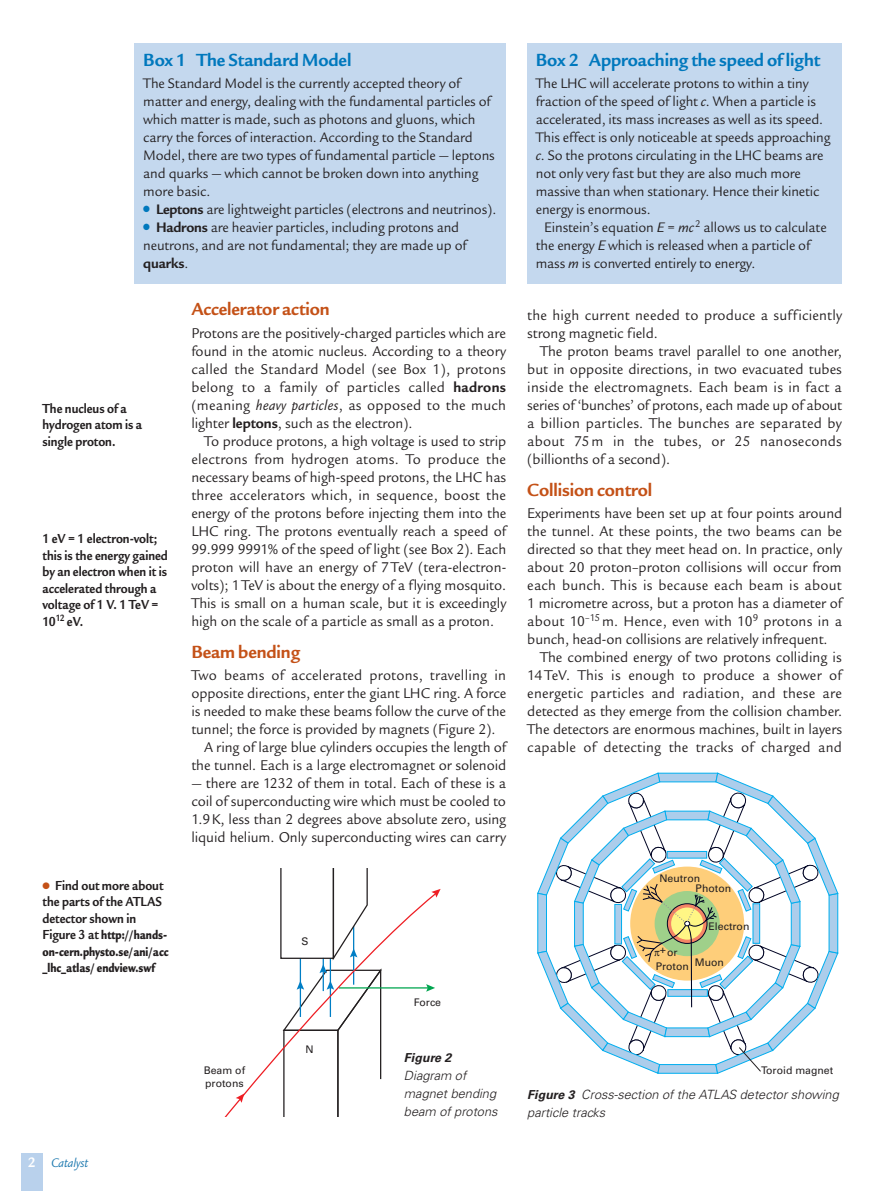
<style>
.page{position:relative;width:893px;height:1191px;background:#fff}
.page>*{position:absolute;margin:0;border:0;box-sizing:border-box;transform-origin:0 0}
.t1{font:700 19.2px "Legacy San ITC";letter-spacing:-.005em;color:#0078bd;scale:.96 1}
.t2{font:700 19.2px "Legacy San ITC";letter-spacing:-.005em;color:#c45117;scale:.96 1}
.t3{font:15.3px/18px "Legacy San ITC";letter-spacing:-.005em;color:#231f20;text-align:justify;scale:.95 1}
.t4{font:15.3px/18px "Legacy San ITC";letter-spacing:.015em;color:#231f20;scale:.95 1}
.t5{font:15px/18px "Legacy San ITC";letter-spacing:-.01em;color:#231f20;scale:.95 1}
.t6{font:700 14.25px/16.5px "Legacy San ITC";color:#231f20;scale:.88 1}
.t7{font:13.5px/16.5px "Legacy San ITC Ultr";letter-spacing:-.005em;color:#231f20;scale:.78 1}
.t8{font:italic 13.5px "Legacy San ITC";letter-spacing:-.005em;color:#217bb0;scale:.95 1}
.t9{font:italic 300 12.75px/18px "Univers";color:#231f20}
.t10{font:italic 700 12.3px "Univers";letter-spacing:.005em;color:#231f20}
.t11{font:10.5px/13.5px "Univers";color:#231f20;text-align:center}
.s1{color:#0078bd}
.s2{font-weight:700}
.s3{color:#c45117}
.s4{font-family:"Legacy San ITC";font-weight:700;font-size:14.25px}
.s5{font-weight:700;font-style:normal;font-size:15px;color:#fff}
.s6{font-style:italic}
.s7{font-weight:700;font-size:12.3px}
</style>
<div class="page">
<div style="left:21px;top:1152px;width:22px;height:39px;background:#b9d1ec"></div>
<div style="left:135px;top:43px;width:371px;height:240px;background:#c4d8ee"></div>
<div style="left:527px;top:43px;width:315px;height:240px;background:#c4d8ee"></div>
<svg style="left:280px;top:868px;width:88px;height:23px"></svg>
<svg style="left:225px;top:891px;width:212px;height:225px"></svg>
<svg style="left:431px;top:889px;width:10px;height:8px"></svg>
<svg style="left:236px;top:1093px;width:8px;height:9px"></svg>
<svg style="left:537px;top:772px;width:301px;height:302px"></svg>
<p class="t1" style="left:143px;top:48px;width:218px">Box 1 The Standard Model</p>
<p class="t5" style="left:143px;top:73px;width:372px">The Standard Model is the currently accepted theory of matter and energy, dealing with the fundamental particles of which matter is made, such as photons and gluons, which carry the forces of interaction. According to the Standard Model, there are two types of fundamental particle — leptons and quarks — which cannot be broken down into anything more basic.</p>
<p class="t5" style="left:143px;top:199px;width:373px"><span class="s1">●</span> <span class="s2">Leptons</span> are lightweight particles (electrons and neutrinos).</p>
<p class="t5" style="left:143px;top:217px;width:342px"><span class="s1">●</span> <span class="s2">Hadrons</span> are heavier particles, including protons and neutrons, and are not fundamental; they are made up of <span class="s2">quarks</span>.</p>
<p class="t6" style="left:43px;top:399px;width:115px">The nucleus of a hydrogen atom is a single proton.</p>
<p class="t6" style="left:43px;top:530px;width:144px">1 eV = 1 electron-volt; this is the energy gained by an electron when it is accelerated through a voltage of 1 V. 1 TeV =<br>10<sup>12</sup> eV.</p>
<p class="t6" style="left:43px;top:876px;width:139px;text-align:justify"><span class="s3">●</span> Find out more about the parts of the ATLAS detector shown in</p>
<p class="t7" style="left:43px;top:926px;width:163px"><span class="s4">Figure 3 at</span> http://hands&shy;on-cern.physto.se/ani/acc _lhc_atlas/ endview.swf</p>
<p class="t8" style="left:28px;top:1154px;width:65px"><span class="s5">2</span> Catalyst</p>
<p class="t2" style="left:191px;top:297px;width:146px">Accelerator action</p>
<p class="t3" style="left:191px;top:323px;width:333px">Protons are the positively-charged particles which are found in the atomic nucleus. According to a theory called the Standard Model (see Box 1), protons belong to a family of particles called <span class="s2">hadrons </span>(meaning <span class="s6">heavy particles</span>, as opposed to the much lighter <span class="s2">leptons</span>, such as the electron).</p>
<p class="t3" style="left:191px;top:431px;width:333px;text-indent:13px">To produce protons, a high voltage is used to strip electrons from hydrogen atoms. To produce the necessary beams of high-speed protons, the LHC has three accelerators which, in sequence, boost the energy of the protons before injecting them into the LHC ring. The protons eventually reach a speed of 99.999 9991% of the speed of light (see Box 2). Each proton will have an energy of 7 TeV (tera-electron&shy;volts); 1 TeV is about the energy of a flying mosquito.<br>This is small on a human scale, but it is exceedingly high on the scale of a particle as small as a proton.</p>
<p class="t2" style="left:191px;top:640px;width:115px">Beam bending</p>
<p class="t4" style="left:191px;top:665px;width:333px">Two beams of accelerated protons, travelling in</p>
<p class="t3" style="left:191px;top:683px;width:333px">opposite directions, enter the giant LHC ring. A force</p>
<p class="t3" style="left:191px;top:701px;width:333px">is needed to make these beams follow the curve of the</p>
<p class="t3" style="left:191px;top:719px;width:322px">tunnel; the force is provided by magnets (Figure 2).</p>
<p class="t3" style="left:204px;top:737px;width:320px">A ring of large blue cylinders occupies the length of</p>
<p class="t3" style="left:191px;top:755px;width:333px">the tunnel. Each is a large electromagnet or solenoid</p>
<p class="t3" style="left:191px;top:773px;width:333px">— there are 1232 of them in total. Each of these is a coil of superconducting wire which must be cooled to 1.9 K, less than 2 degrees above absolute zero, using liquid helium. Only superconducting wires can carry</p>
<p class="t11" style="left:204px;top:1064px;width:43px;text-align:left">Beam of protons</p>
<p class="t11" style="left:301px;top:935px;width:9px">S</p>
<p class="t11" style="left:305px;top:1043px;width:10px">N</p>
<p class="t11" style="left:414px;top:996px;width:29px">Force</p>
<p class="t10" style="left:404px;top:1053px;width:49px">Figure 2</p>
<p class="t9" style="left:404px;top:1068px;width:95px">Diagram of magnet bending beam of protons</p>
<p class="t1" style="left:536px;top:48px;width:298px">Box 2 Approaching the speed of light</p>
<p class="t5" style="left:536px;top:73px;width:288px">The LHC will accelerate protons to within a tiny</p>
<p class="t5" style="left:536px;top:91px;width:296px">fraction of the speed of light <span class="s6">c</span>. When a particle is</p>
<p class="t5" style="left:536px;top:109px;width:304px">accelerated, its mass increases as well as its speed.</p>
<p class="t5" style="left:536px;top:127px;width:312px">This effect is only noticeable at speeds approaching</p>
<p class="t5" style="left:536px;top:145px;width:304px"><span class="s6">c</span>. So the protons circulating in the LHC beams are</p>
<p class="t5" style="left:536px;top:163px;width:281px">not only very fast but they are also much more</p>
<p class="t5" style="left:536px;top:181px;width:300px">massive than when stationary. Hence their kinetic</p>
<p class="t5" style="left:536px;top:199px;width:122px">energy is enormous.</p>
<p class="t5" style="left:544px;top:217px;width:299px">Einstein’s equation <span class="s6">E</span> = <span class="s6">mc</span> <sup>2</sup> allows us to calculate</p>
<p class="t5" style="left:536px;top:235px;width:290px">the energy <span class="s6">E</span> which is released when a particle of</p>
<p class="t5" style="left:536px;top:253px;width:233px">mass <span class="s6">m</span> is converted entirely to energy.</p>
<p class="t4" style="left:527px;top:305px;width:333px">the high current needed to produce a sufficiently strong magnetic field.</p>
<p class="t3" style="left:527px;top:341px;width:333px;text-indent:13px">The proton beams travel parallel to one another, but in opposite directions, in two evacuated tubes inside the electromagnets. Each beam is in fact a series of ‘bunches’ of protons, each made up of about a billion particles. The bunches are separated by about 75 m in the tubes, or 25 nanoseconds (billionths of a second).</p>
<p class="t2" style="left:527px;top:478px;width:132px">Collision control</p>
<p class="t3" style="left:527px;top:503px;width:333px">Experiments have been set up at four points around</p>
<p class="t3" style="left:527px;top:521px;width:333px">the tunnel. At these points, the two beams can be</p>
<p class="t3" style="left:527px;top:539px;width:333px">directed so that they meet head on. In practice, only</p>
<p class="t3" style="left:527px;top:557px;width:333px">about 20 proton–proton collisions will occur from</p>
<p class="t4" style="left:527px;top:575px;width:333px">each bunch. This is because each beam is about</p>
<p class="t3" style="left:527px;top:593px;width:333px">1 micrometre across, but a proton has a diameter of</p>
<p class="t4" style="left:527px;top:611px;width:333px">about 10<sup>–15</sup> m. Hence, even with 10<sup>9</sup> protons in a</p>
<p class="t3" style="left:527px;top:629px;width:318px">bunch, head-on collisions are relatively infrequent.</p>
<p class="t3" style="left:540px;top:647px;width:319px">The combined energy of two protons colliding is</p>
<p class="t4" style="left:527px;top:665px;width:333px">14 TeV. This is enough to produce a shower of</p>
<p class="t4" style="left:527px;top:683px;width:333px">energetic particles and radiation, and these are</p>
<p class="t3" style="left:527px;top:701px;width:333px">detected as they emerge from the collision chamber.</p>
<p class="t3" style="left:527px;top:719px;width:333px">The detectors are enormous machines, built in layers</p>
<p class="t4" style="left:527px;top:737px;width:333px">capable of detecting the tracks of charged and</p>
<p class="t11" style="left:659px;top:873px;width:42px">Neutron</p>
<p class="t11" style="left:696px;top:882px;width:37px">Photon</p>
<p class="t11" style="left:709px;top:920px;width:42px">Electron</p>
<p class="t11" style="left:660px;top:943px;width:8px">+</p>
<p class="t11" style="left:656px;top:946px;width:35px">or<br>Proton</p>
<p class="t11" style="left:695px;top:956px;width:31px">Muon</p>
<p class="t11" style="left:761px;top:1064px;width:74px">Toroid magnet</p>
<p class="t9" style="left:527px;top:1086px;width:313px"><span class="s7">Figure 3</span> Cross-section of the ATLAS detector showing particle tracks</p>
</div>
